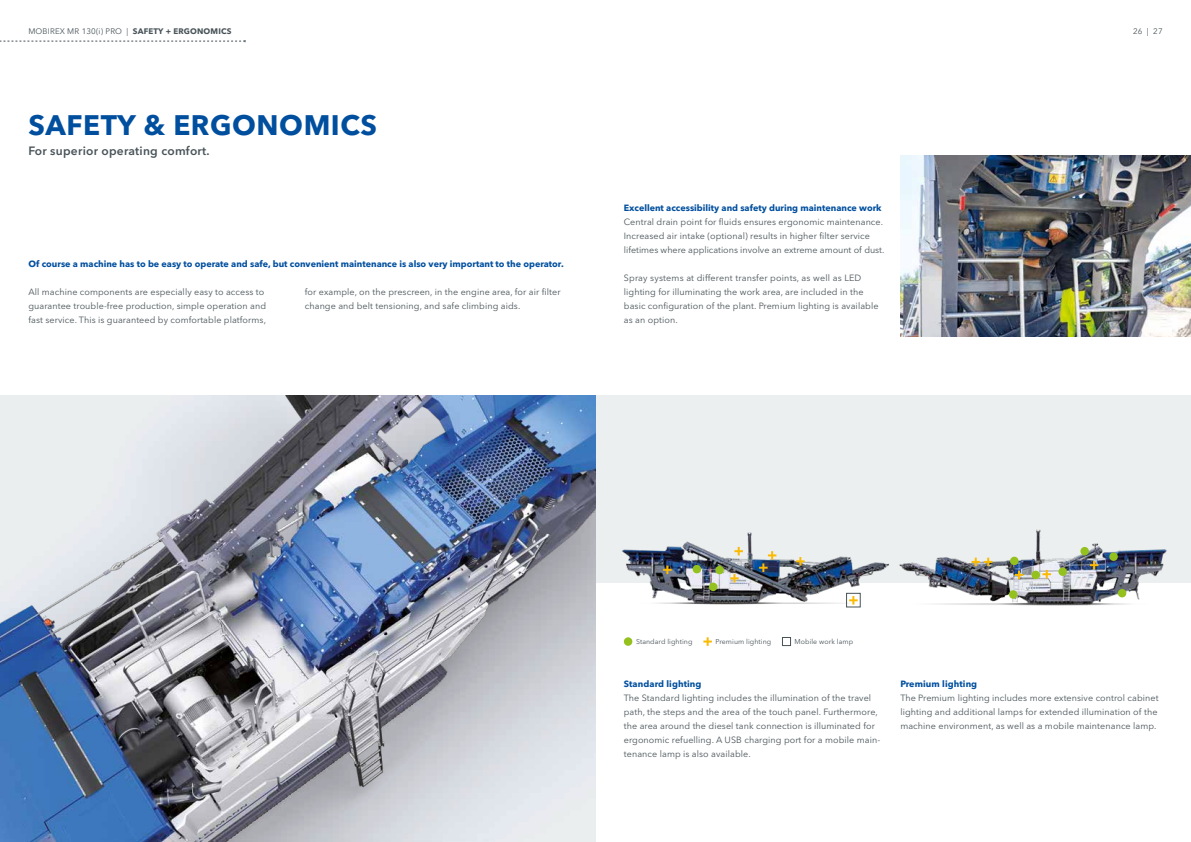
<style>
.page{position:relative;width:1191px;height:842px;background:#fff}
.page>*{position:absolute;margin:0;border:0;box-sizing:border-box;transform-origin:0 0}
.t1{font:700 28px "Avenir Next LT Pro";letter-spacing:.02em;color:#004f9f}
.t2{font:600 12px "Avenir Next LT Pro";letter-spacing:.02em;color:#485358}
.t3{font:9px/14px "Avenir Next LT Pro";letter-spacing:.01em;color:#485358}
.t4{font:700 9px "Avenir Next LT Pro";color:#004f9f}
.t5{font:8px "Avenir Next LT Pro";letter-spacing:.02em;color:#485358}
.t6{font:7px "Avenir Next LT Pro";letter-spacing:.01em;color:#485358}
.s1{font-weight:700}
</style>
<div class="page">
<div style="left:595px;top:395px;width:596px;height:188px;background:#eceff0"></div>
<img style="left:899px;top:529px;width:268px;height:77px">
<div style="left:1117px;top:589px;width:9px;height:8px;background:#95c11f;border-radius:50%"></div>
<div style="left:1109px;top:552px;width:8px;height:9px;background:#95c11f;border-radius:50%"></div>
<div style="left:1080px;top:547px;width:9px;height:8px;background:#95c11f;border-radius:50%"></div>
<div style="left:1058px;top:567px;width:9px;height:9px;background:#95c11f;border-radius:50%"></div>
<div style="left:1031px;top:571px;width:9px;height:8px;background:#95c11f;border-radius:50%"></div>
<div style="left:1010px;top:557px;width:8px;height:8px;background:#95c11f;border-radius:50%"></div>
<div style="left:1009px;top:590px;width:8px;height:9px;background:#95c11f;border-radius:50%"></div>
<svg style="left:1042px;top:570px;width:9px;height:8px"></svg>
<svg style="left:1089px;top:561px;width:9px;height:8px"></svg>
<svg style="left:1014px;top:571px;width:9px;height:8px"></svg>
<svg style="left:971px;top:558px;width:21px;height:8px"></svg>
<img style="left:622px;top:532px;width:267px;height:76px">
<div style="left:715px;top:566px;width:9px;height:8px;background:#95c11f;border-radius:50%"></div>
<div style="left:692px;top:565px;width:9px;height:8px;background:#95c11f;border-radius:50%"></div>
<div style="left:709px;top:583px;width:8px;height:8px;background:#95c11f;border-radius:50%"></div>
<svg style="left:663px;top:566px;width:8px;height:8px"></svg>
<svg style="left:849px;top:596px;width:8px;height:8px"></svg>
<svg style="left:734px;top:547px;width:9px;height:8px"></svg>
<svg style="left:730px;top:574px;width:8px;height:9px"></svg>
<svg style="left:759px;top:551px;width:17px;height:21px"></svg>
<svg style="left:796px;top:557px;width:8px;height:9px"></svg>
<div style="left:624px;top:637px;width:8px;height:9px;background:#95c11f;border-radius:50%"></div>
<svg style="left:703px;top:637px;width:9px;height:9px"></svg>
<div style="left:782px;top:637px;width:9px;height:9px;border:1px solid #485358"></div>
<div style="left:846px;top:593px;width:14px;height:14px;border:1px solid #485358"></div>
<svg style="left:0;top:40px;width:246px;height:2px"></svg>
<img style="left:0;top:395px;width:595px;height:447px">
<img style="left:900px;top:155px;width:291px;height:182px">
<p class="t5" style="left:28px;top:27px;width:205px">MOBIREX MR 130(i) PRO | <span class="s1">SAFETY + ERGONOMICS</span></p>
<p class="t5" style="left:1133px;top:27px;width:31px">26 | 27</p>
<h1 class="t1" style="left:28px;top:108px;width:350px">SAFETY &amp; ERGONOMICS</h1>
<h2 class="t2" style="left:28px;top:143px;width:183px">For superior operating comfort.</h2>
<p class="t4" style="left:28px;top:258px;width:537px">Of course a machine has to be easy to operate and safe, but convenient maintenance is also very important to the operator.</p>
<p class="t3" style="left:28px;top:285px;width:239px">All machine components are especially easy to access to guarantee trouble-free production, simple operation and fast service. This is guaranteed by comfortable platforms,</p>
<p class="t3" style="left:305px;top:285px;width:257px">for example, on the prescreen, in the engine area, for air filter change and belt tensioning, and safe climbing aids.</p>
<p class="t4" style="left:624px;top:202px;width:259px">Excellent accessibility and safety during maintenance work</p>
<p class="t3" style="left:624px;top:215px;width:262px">Central drain point for fluids ensures ergonomic maintenance.<br>Increased air intake (optional) results in higher filter service lifetimes where applications involve an extreme amount of dust.</p>
<p class="t3" style="left:624px;top:271px;width:256px">Spray systems at different transfer points, as well as LED lighting for illuminating the work area, are included in the basic configuration of the plant. Premium lighting is available as an option.</p>
<p class="t6" style="left:636px;top:638px;width:58px">Standard lighting</p>
<p class="t6" style="left:715px;top:638px;width:57px">Premium lighting</p>
<p class="t6" style="left:794px;top:638px;width:60px">Mobile work lamp</p>
<p class="t4" style="left:624px;top:678px;width:79px">Standard lighting</p>
<p class="t3" style="left:624px;top:691px;width:258px">The Standard lighting includes the illumination of the travel path, the steps and the area of the touch panel. Furthermore, the area around the diesel tank connection is illuminated for ergonomic refuelling. A USB charging port for a mobile main&shy;tenance lamp is also available.</p>
<p class="t4" style="left:900px;top:678px;width:78px">Premium lighting</p>
<p class="t3" style="left:900px;top:691px;width:260px;text-align:justify">The Premium lighting includes more extensive control cabinet lighting and additional lamps for extended illumination of the machine environment, as well as a mobile maintenance lamp.</p>
</div>
